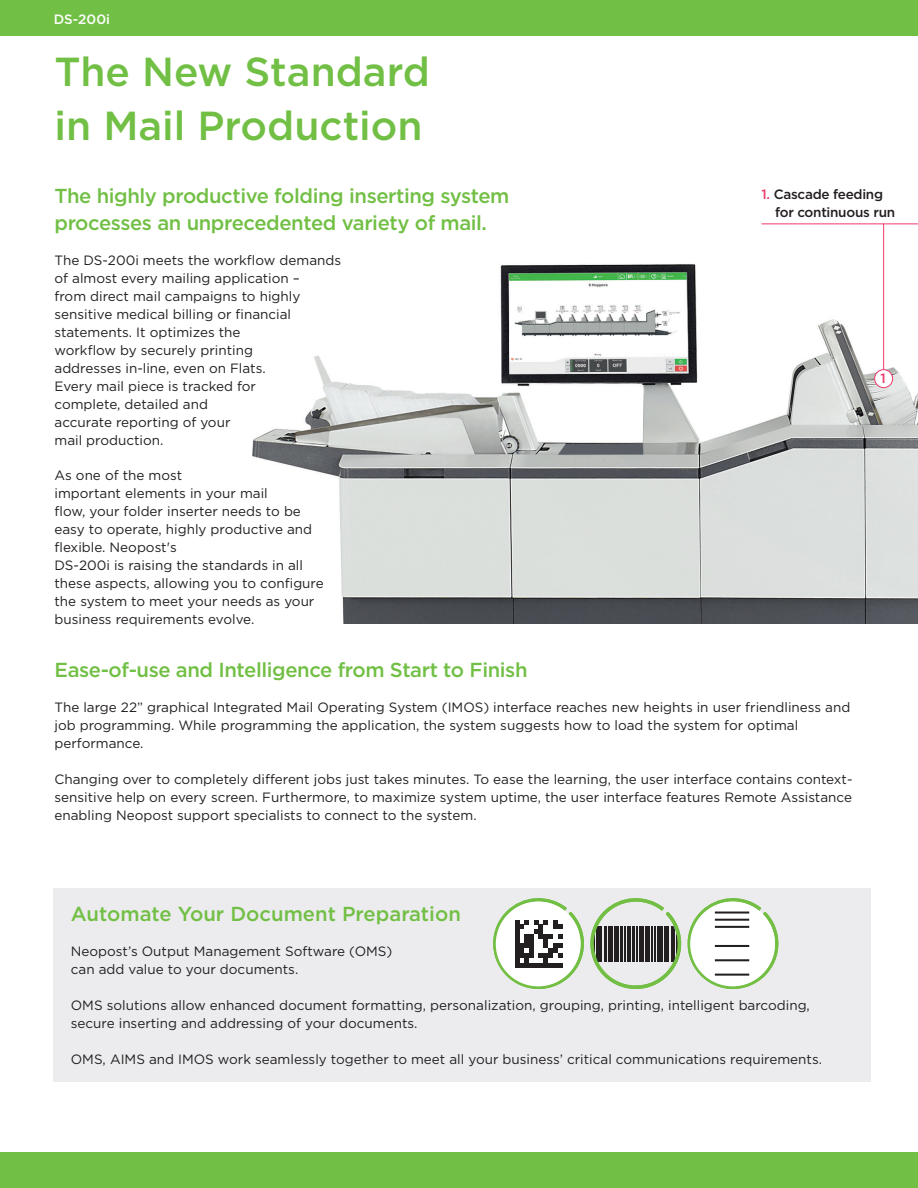
<style>
.page{position:relative;width:918px;height:1188px;background:#fff}
.page>*{position:absolute;margin:0;border:0;box-sizing:border-box;transform-origin:0 0}
.Neo_Hdr_1{font:500 40.5px/54px "Gotham";color:#71bf44}
.Neo_Sub_1{font:500 20.25px/27px "Gotham";letter-spacing:-.02em;color:#71bf44}
.Neo_Sub_1-2{font:500 20.25px "Gotham";color:#71bf44}
.Neo_Body_Txt{font:13.5px/18px "Gotham";color:#231f20}
.Body_Text{font:13.5px/18px "Gotham";color:#231f20}
.Bullets{font:13.5px/18px "Gotham";color:#231f20}
.Neo_Number_Sub{font:500 13.5px/18px "Gotham";letter-spacing:-.02em;color:#231f20}
.t1{font:500 13.5px "Gotham";color:#fff}
.t2{font:500 13.5px "Gotham";color:#ef3b6b}
.s1{color:#ef3b6b}
</style>
<div class="page">
<img style="left:252px;top:264px;width:666px;height:359px">
<div style="left:0;top:0;width:918px;height:36px;background:#71bf44"></div>
<div style="left:0;top:1152px;width:918px;height:36px;background:#71bf44"></div>
<div style="left:54px;top:888px;width:817px;height:193px;background:#ececee"></div>
<svg style="left:493px;top:898px;width:286px;height:91px"></svg>
<div style="left:875px;top:370px;width:18px;height:18px;background:#fff;border-radius:50%"></div>
<div style="left:874px;top:369px;width:19px;height:19px;border:1px solid #ef3b6b;border-radius:50%"></div>
<svg style="left:761px;top:223px;width:157px;height:152px"></svg>
<p class="t1" style="left:54px;top:10px;width:58px">DS-200i</p>
<p class="Neo_Hdr_1" style="left:55px;top:45px;width:377px">The New Standard in Mail Production</p>
<p class="Neo_Sub_1" style="left:55px;top:182px;width:456px">The highly productive folding inserting system processes an unprecedented variety of mail.</p>
<p class="Neo_Body_Txt" style="left:55px;top:251px;width:288px">The DS-200i meets the workflow demands of almost every mailing application –<br>from direct mail campaigns to highly sensitive medical billing or financial statements. It optimizes the<br>workflow by securely printing<br>addresses in-line, even on Flats.<br>Every mail piece is tracked for<br>complete, detailed and<br>accurate reporting of your<br>mail production.</p>
<p class="Neo_Body_Txt" style="left:55px;top:466px;width:271px">As one of the most<br>important elements in your mail<br>flow, your folder inserter needs to be easy to operate, highly productive and flexible. Neopost's<br>DS-200i is raising the standards in all these aspects, allowing you to configure the system to meet your needs as your business requirements evolve.</p>
<p class="Neo_Sub_1" style="left:55px;top:656px;width:475px">Ease-of-use and Intelligence from Start to Finish</p>
<p class="Body_Text" style="left:55px;top:698px;width:797px">The large 22” graphical Integrated Mail Operating System (IMOS) interface reaches new heights in user friendliness and job programming. While programming the application, the system suggests how to load the system for optimal performance.</p>
<p class="Body_Text" style="left:55px;top:770px;width:800px;text-align:justify">Changing over to completely different jobs just takes minutes. To ease the learning, the user interface contains context&shy;sensitive help on every screen. Furthermore, to maximize system uptime, the user interface features Remote Assistance enabling Neopost support specialists to connect to the system.</p>
<p class="Neo_Number_Sub" style="left:775px;top:185px;width:122px;text-indent:-13px"><span class="s1">1.</span> Cascade feeding for continuous run</p>
<p class="t2" style="left:881px;top:370px;width:7px">1</p>
<p class="Neo_Sub_1-2" style="left:71px;top:901px;width:392px">Automate Your Document Preparation</p>
<p class="Bullets" style="left:71px;top:942px;width:323px">Neopost’s Output Management Software (OMS) can add value to your documents.</p>
<p class="Bullets" style="left:71px;top:996px;width:741px">OMS solutions allow enhanced document formatting, personalization, grouping, printing, intelligent barcoding, secure inserting and addressing of your documents.</p>
<p class="Bullets" style="left:71px;top:1050px;width:753px">OMS, AIMS and IMOS work seamlessly together to meet all your business’ critical communications requirements.</p>
</div>
